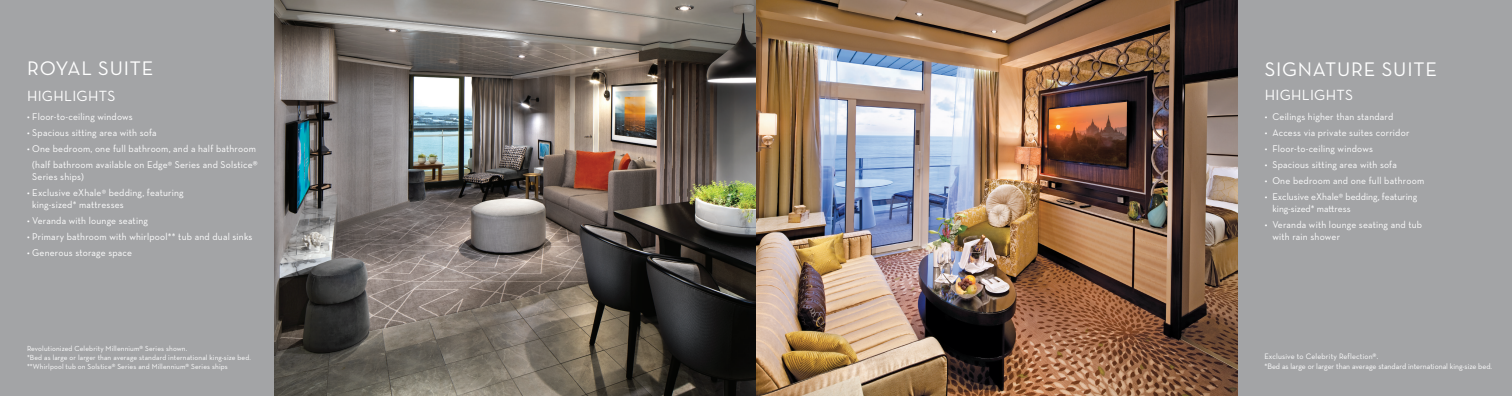
<style>
.page{position:relative;width:1512px;height:396px;background:#fff}
.page>*{position:absolute;margin:0;border:0;box-sizing:border-box;transform-origin:0 0}
.t1{font:20px "Neutraface Text";letter-spacing:.04em;color:#fff}
.t2{font:15px "Neutraface Text";letter-spacing:.02em;color:#fff}
.t3{font:10px/12px "Neutraface Text";letter-spacing:.02em;color:#fff;scale:.96 1}
.t4{font:10px/12px "Neutraface Text";color:#fff;scale:.96 1}
.t5{font:8px/9.6px "Neutraface Text";color:#fff;scale:.96 1}
.t6{font:7.5px "Neutraface Text";letter-spacing:.02em;color:#fff;scale:.96 1}
.s1{font-size:9px}
</style>
<div class="page">
<div style="left:1238px;top:0;width:274px;height:396px;background:#a3a4a6"></div>
<div style="left:0;top:0;width:274px;height:396px;background:#a3a4a6"></div>
<img style="left:274px;top:0;width:964px;height:396px">
<p class="t1" style="left:27px;top:56px;width:128px">ROYAL SUITE</p>
<p class="t3" style="left:27px;top:111px;width:112px">• Floor-to-ceiling windows</p>
<p class="t3" style="left:27px;top:127px;width:137px">• Spacious sitting area with sofa</p>
<p class="t3" style="left:27px;top:141px;width:242px;line-height:16px;text-align:center">• One bedroom, one full bathroom, and a half bathroom (half bathroom available on Edge<span class="s1">®</span> Series and Solstice®</p>
<p class="t3" style="left:32px;top:171px;width:55px">Series ships)</p>
<p class="t3" style="left:32px;top:187px;width:159px;text-indent:-5px">• Exclusive eXhale<span class="s1">®</span> bedding, featuring king-sized* mattresses</p>
<p class="t3" style="left:27px;top:215px;width:127px">• Veranda with lounge seating</p>
<p class="t3" style="left:27px;top:231px;width:236px">• Primary bathroom with whirlpool** tub and dual sinks</p>
<p class="t3" style="left:27px;top:247px;width:111px">• Generous storage space</p>
<p class="t2" style="left:27px;top:86px;width:90px">HIGHLIGHTS</p>
<p class="t6" style="left:27px;top:344px;width:168px">Revolutionized Celebrity Millennium® Series shown.</p>
<p class="t6" style="left:27px;top:353px;width:235px">*Bed as large or larger than average standard international king-size bed.</p>
<p class="t6" style="left:27px;top:362px;width:211px">**Whirlpool tub on Solstice® Series and Millennium® Series ships</p>
<p class="t1" style="left:1265px;top:56px;width:174px">SIGNATURE SUITE</p>
<p class="t2" style="left:1265px;top:86px;width:90px">HIGHLIGHTS</p>
<p class="t3" style="left:1265px;top:111px;width:136px">• Ceilings higher than standard</p>
<p class="t3" style="left:1265px;top:127px;width:152px">• Access via private suites corridor</p>
<p class="t3" style="left:1265px;top:143px;width:114px">• Floor-to-ceiling windows</p>
<p class="t3" style="left:1265px;top:159px;width:139px">• Spacious sitting area with sofa</p>
<p class="t3" style="left:1265px;top:175px;width:168px">• One bedroom and one full bathroom</p>
<p class="t4" style="left:1272px;top:191px;width:152px;text-indent:-8px">• Exclusive eXhale<span class="s1">®</span> bedding, featuring king-sized* mattress</p>
<p class="t3" style="left:1272px;top:219px;width:158px;text-indent:-8px">• Veranda with lounge seating and tub with rain shower</p>
<p class="t5" style="left:1264px;top:351px;width:239px">Exclusive to Celebrity Reflection®.<br>*Bed as large or larger than average standard international king-size bed.</p>
</div>
